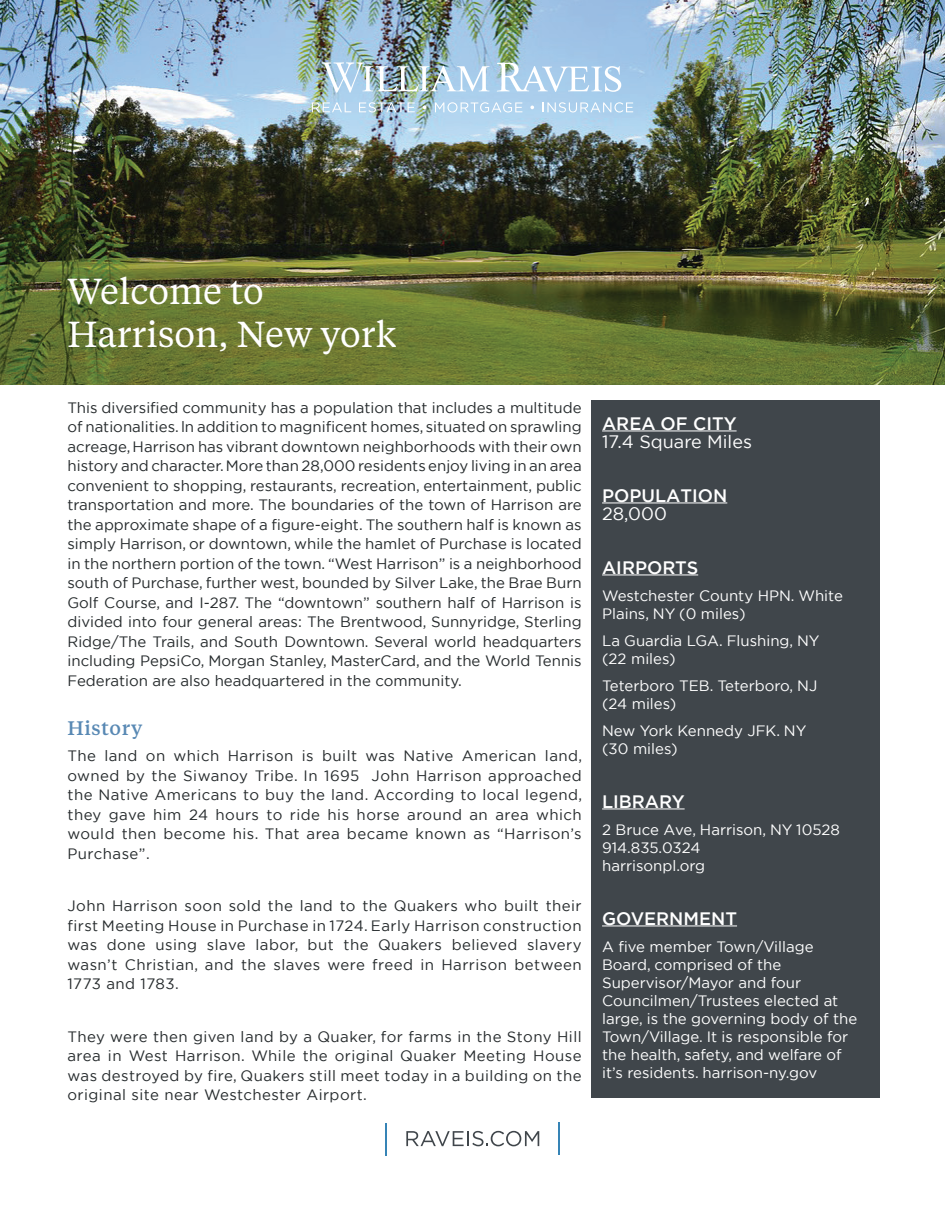
<style>
.page{position:relative;width:945px;height:1215px;background:#fff}
.page>*{position:absolute;margin:0;border:0;box-sizing:border-box;transform-origin:0 0}
.t1{font:36px/43.2px "Tiempos Text";color:#fff}
.t2{font:500 19.5px "Tiempos Text";letter-spacing:.03em;color:#5989b4}
.t3{font:500 18px "Gotham";color:#fff}
.t4{font:18px "Gotham";color:#fff}
.t5{font:15px/19.5px "Gotham";letter-spacing:.03em;color:#252a2c;text-align:justify}
.t6{font:15px/18px "Gotham";color:#fff}
</style>
<div class="page">
<div style="left:591px;top:401px;width:289px;height:697px;background:#40464b"></div>
<img style="left:0;top:0;width:945px;height:385px">
<hr style="left:602px;top:430px;width:135px;height:1px;background:#fff">
<hr style="left:602px;top:502px;width:125px;height:1px;background:#fff">
<hr style="left:602px;top:574px;width:96px;height:1px;background:#fff">
<hr style="left:602px;top:808px;width:83px;height:1px;background:#fff">
<hr style="left:602px;top:925px;width:135px;height:1px;background:#fff">
<img style="left:322px;top:62px;width:167px;height:31px">
<svg style="left:497px;top:63px;width:124px;height:29px"></svg>
<svg style="left:312px;top:102px;width:39px;height:10px"></svg>
<svg style="left:359px;top:102px;width:56px;height:10px"></svg>
<svg style="left:435px;top:102px;width:87px;height:11px"></svg>
<svg style="left:530px;top:106px;width:4px;height:3px"></svg>
<svg style="left:543px;top:102px;width:90px;height:11px"></svg>
<hr style="left:558px;top:1122px;width:2px;height:32px;background:#3684b6">
<hr style="left:385px;top:1123px;width:2px;height:32px;background:#3684b6">
<svg style="left:406px;top:1131px;width:133px;height:15px"></svg>
<h1 class="t1" style="left:68px;top:268px;width:330px">Welcome to<br>Harrison, New york</h1>
<p class="t5" style="left:68px;top:397px;width:516px">This diversified community has a population that includes a multitude of nationalities. ln addition to magnificent homes, situated on sprawling acreage, Harrison has vibrant downtown neighborhoods with their own history and character. More than 28,000 residents enjoy living in an area convenient to shopping, restaurants, recreation, entertainment, public transportation and more. The boundaries of the town of Harrison are the approximate shape of a figure-eight. The southern half is known as simply Harrison, or downtown, while the hamlet of Purchase is located in the northern portion of the town. “West Harrison” is a neighborhood south of Purchase, further west, bounded by Silver Lake, the Brae Burn Golf Course, and I-287. The “downtown” southern half of Harrison is divided into four general areas: The Brentwood, Sunnyridge, Sterling Ridge/The Trails, and South Downtown. Several world headquarters including PepsiCo, Morgan Stanley, MasterCard, and the World Tennis Federation are also headquartered in the community.</p>
<h2 class="t2" style="left:68px;top:715px;width:76px">History</h2>
<p class="t5" style="left:68px;top:746px;width:516px">The land on which Harrison is built was Native American land, owned by the Siwanoy Tribe. In 1695 John Harrison approached the Native Americans to buy the land. According to local legend, they gave him 24 hours to ride his horse around an area which would then become his. That area became known as “Harrison’s Purchase”.</p>
<p class="t5" style="left:68px;top:896px;width:516px">John Harrison soon sold the land to the Quakers who built their first Meeting House in Purchase in 1724. Early Harrison construction was done using slave labor, but the Quakers believed slavery wasn’t Christian, and the slaves were freed in Harrison between 1773 and 1783.</p>
<p class="t5" style="left:68px;top:1027px;width:516px">They were then given land by a Quaker, for farms in the Stony Hill area in West Harrison. While the original Quaker Meeting House was destroyed by fire, Quakers still meet today in a building on the original site near Westchester Airport.</p>
<p class="t3" style="left:602px;top:411px;width:136px">AREA OF CITY</p>
<p class="t4" style="left:602px;top:430px;width:151px">17.4 Square Miles</p>
<p class="t3" style="left:602px;top:483px;width:127px">POPULATION</p>
<p class="t4" style="left:602px;top:502px;width:66px">28,000</p>
<p class="t3" style="left:602px;top:555px;width:98px">AIRPORTS</p>
<p class="t6" style="left:602px;top:586px;width:242px">Westchester County HPN. White<br>Plains, NY (0 miles)</p>
<p class="t6" style="left:602px;top:631px;width:219px">La Guardia LGA. Flushing, NY (22 miles)</p>
<p class="t6" style="left:602px;top:676px;width:217px">Teterboro TEB. Teterboro, NJ (24 miles)</p>
<p class="t6" style="left:602px;top:721px;width:206px">New York Kennedy JFK. NY (30 miles)</p>
<p class="t3" style="left:602px;top:789px;width:84px">LIBRARY</p>
<p class="t6" style="left:602px;top:820px;width:239px">2 Bruce Ave, Harrison, NY 10528<br>914.835.0324<br>harrisonpl.org</p>
<p class="t3" style="left:602px;top:906px;width:136px">GOVERNMENT</p>
<p class="t6" style="left:602px;top:937px;width:257px">A five member Town/Village<br>Board, comprised of the<br>Supervisor/Mayor and four<br>Councilmen/Trustees elected at large, is the governing body of the<br>Town/Village. It is responsible for the health, safety, and welfare of it’s residents. harrison-ny.gov</p>
</div>
